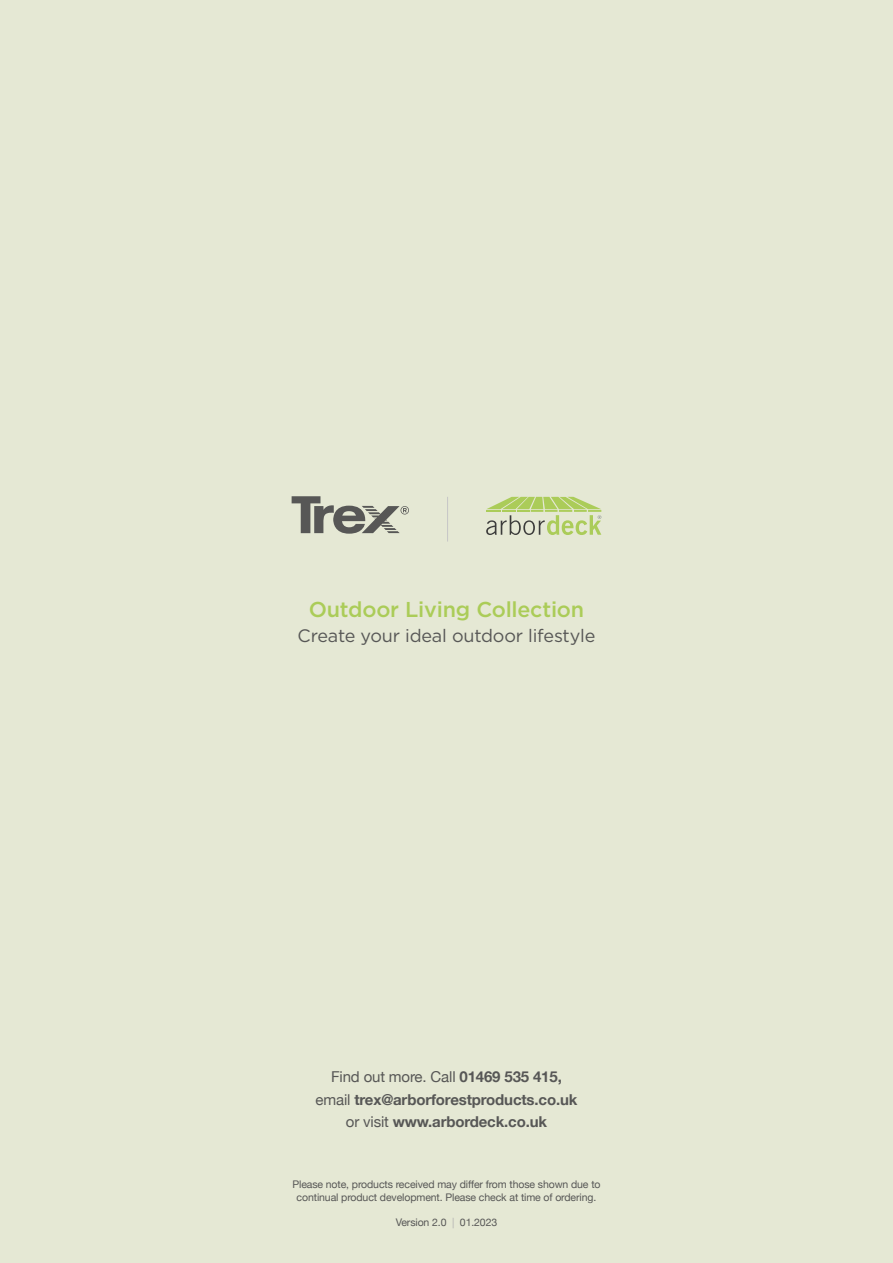
<style>
.page{position:relative;width:893px;height:1263px;background:#e5e8d4}
.page>*{position:absolute;margin:0;border:0;box-sizing:border-box;transform-origin:0 0}
.t1{font:500 21.45px "Gotham";letter-spacing:-.01em;color:#abcc58}
.t2{font:18px "Gotham";letter-spacing:-.01em;color:#575756}
.t3{font:700 15px/22.2px "Helvetica Neue";letter-spacing:-.01em;color:#575756;text-align:center}
.t4{font:10.5px/12.6px "Helvetica Neue";letter-spacing:-.01em;color:#575756;text-align:center}
.s1{font-weight:400}
.s2{color:#b3b2b2}
</style>
<div class="page">
<hr style="left:447px;top:497px;width:1px;height:44px;background:#c6c6c6">
<svg style="left:292px;top:496px;width:117px;height:38px"></svg>
<svg style="left:486px;top:497px;width:115px;height:38px"></svg>
<h1 class="t1" style="left:309px;top:595px;width:277px">Outdoor Living Collection</h1>
<h2 class="t2" style="left:298px;top:624px;width:299px">Create your ideal outdoor lifestyle</h2>
<h3 class="t3" style="left:316px;top:1066px;width:263px"><span class="s1">Find out more. Call</span> 01469 535 415, <span class="s1">email</span> trex@arborforestproducts.co.uk <span class="s1">or visit</span> www.arbordeck.co.uk</h3>
<p class="t4" style="left:292px;top:1178px;width:310px">Please note, products received may differ from those shown due to continual product development. Please check at time of ordering.</p>
<p class="t4" style="left:396px;top:1216px;width:103px">Version 2.0 <span class="s2">|</span> 01.2023</p>
</div>
